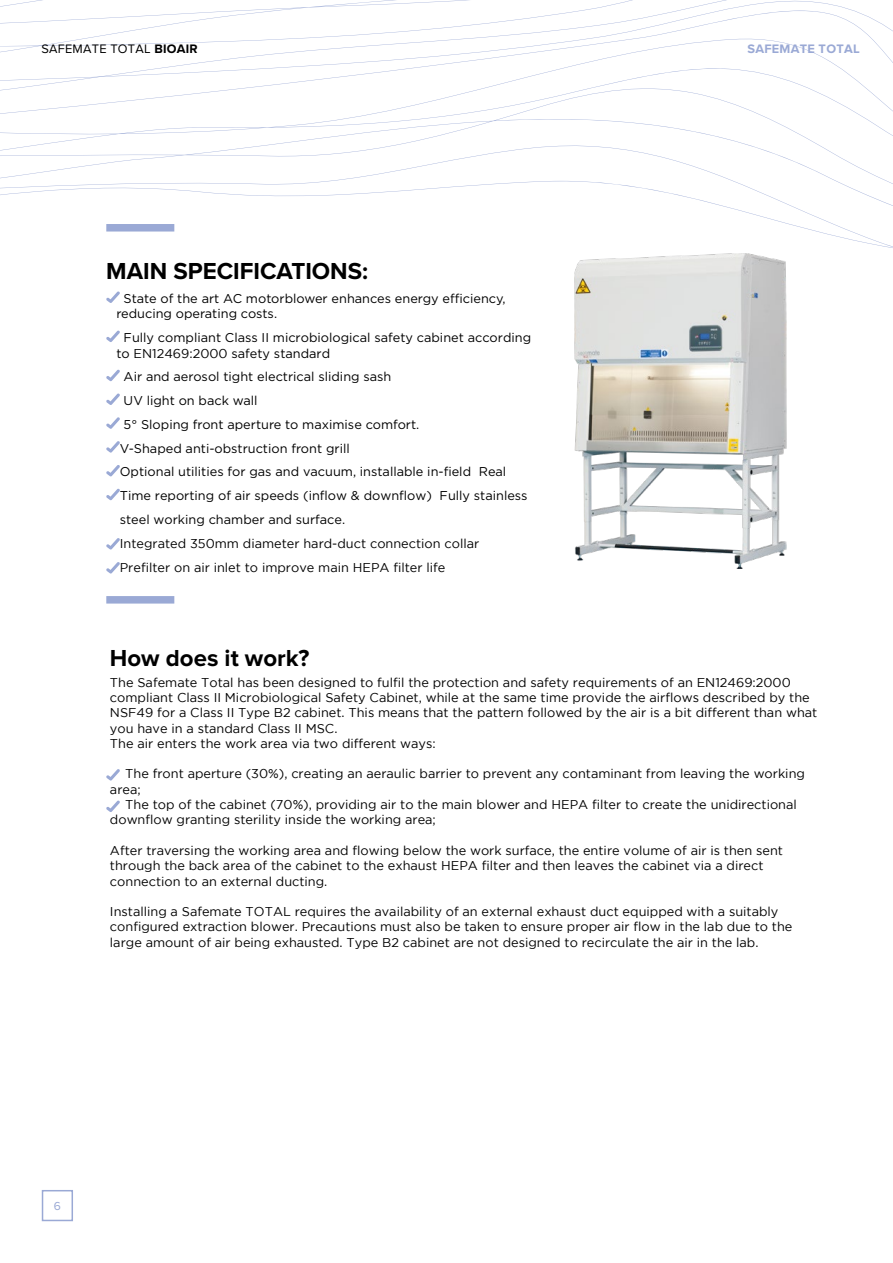
<style>
.page{position:relative;width:893px;height:1263px;background:#fff}
.page>*{position:absolute;margin:0;border:0;box-sizing:border-box;transform-origin:0 0}
.t1{font:700 24px "Proxima Nova";color:#000}
.t2{font:12.75px/15.3px "Gotham";color:#000}
.t3{font:12.75px "Proxima Nova";letter-spacing:.02em;color:#000}
.t4{font:700 12.75px "Proxima Nova";letter-spacing:.02em;color:#9aa9d5}
.t5{font:12px "Proxima Nova";color:#9aa9d5}
.s1{font-weight:700}
</style>
<div class="page">
<svg style="left:0;top:0;width:893px;height:37px"></svg>
<svg style="left:0;top:37px;width:893px;height:31px"></svg>
<svg style="left:0;top:68px;width:886px;height:37px"></svg>
<svg style="left:0;top:105px;width:893px;height:149px"></svg>
<img style="left:574px;top:254px;width:213px;height:315px">
<div style="left:42px;top:1190px;width:31px;height:31px;border:2px solid #9aa9d5"></div>
<svg style="left:106px;top:291px;width:14px;height:12px"></svg>
<svg style="left:106px;top:330px;width:14px;height:12px"></svg>
<svg style="left:106px;top:369px;width:14px;height:12px"></svg>
<svg style="left:106px;top:393px;width:14px;height:12px"></svg>
<svg style="left:106px;top:417px;width:14px;height:12px"></svg>
<svg style="left:106px;top:441px;width:14px;height:12px"></svg>
<svg style="left:106px;top:465px;width:14px;height:11px"></svg>
<svg style="left:106px;top:489px;width:14px;height:11px"></svg>
<div style="left:106px;top:224px;width:68px;height:7px;background:#9aa9d5"></div>
<svg style="left:106px;top:538px;width:14px;height:11px"></svg>
<svg style="left:106px;top:562px;width:14px;height:11px"></svg>
<div style="left:106px;top:596px;width:68px;height:7px;background:#9aa9d5"></div>
<svg style="left:106px;top:769px;width:14px;height:11px"></svg>
<svg style="left:106px;top:800px;width:14px;height:12px"></svg>
<p class="t3" style="left:41px;top:39px;width:158px">SAFEMATE TOTAL <span class="s1">BIOAIR</span></p>
<p class="t4" style="left:747px;top:39px;width:114px">SAFEMATE TOTAL</p>
<h1 class="t1" style="left:106px;top:253px;width:263px">MAIN SPECIFICATIONS:</h1>
<p class="t2" style="left:116px;top:290px;width:391px;text-indent:7px">State of the art AC motorblower enhances energy efficiency, reducing operating costs.</p>
<p class="t2" style="left:116px;top:329px;width:416px;line-height:15.8px;text-indent:7px">Fully compliant Class II microbiological safety cabinet according to EN12469:2000 safety standard</p>
<p class="t2" style="left:124px;top:369px;width:269px">Air and aerosol tight electrical sliding sash</p>
<p class="t2" style="left:124px;top:392px;width:136px">UV light on back wall</p>
<p class="t2" style="left:124px;top:416px;width:297px">5° Sloping front aperture to maximise comfort.</p>
<p class="t2" style="left:120px;top:440px;width:232px">V-Shaped anti-obstruction front grill</p>
<p class="t2" style="left:120px;top:464px;width:388px">Optional utilities for gas and vacuum, installable in-field Real</p>
<p class="t2" style="left:120px;top:488px;width:409px">Time reporting of air speeds (inflow &amp; downflow) Fully stainless</p>
<p class="t2" style="left:120px;top:511px;width:227px">steel working chamber and surface.</p>
<p class="t2" style="left:120px;top:536px;width:361px">Integrated 350mm diameter hard-duct connection collar</p>
<p class="t2" style="left:120px;top:560px;width:327px">Prefilter on air inlet to improve main HEPA filter life</p>
<h1 class="t1" style="left:110px;top:644px;width:201px">How does it work?</h1>
<p class="t2" style="left:110px;top:674px;width:709px">The Safemate Total has been designed to fulfil the protection and safety requirements of an EN12469:2000 compliant Class II Microbiological Safety Cabinet, while at the same time provide the airflows described by the NSF49 for a Class II Type B2 cabinet. This means that the pattern followed by the air is a bit different than what you have in a standard Class II MSC.<br>The air enters the work area via two different ways:</p>
<p class="t2" style="left:110px;top:766px;width:696px;text-indent:15px">The front aperture (30%), creating an aeraulic barrier to prevent any contaminant from leaving the working area;</p>
<p class="t2" style="left:110px;top:797px;width:688px;text-indent:15px">The top of the cabinet (70%), providing air to the main blower and HEPA filter to create the unidirectional downflow granting sterility inside the working area;</p>
<p class="t2" style="left:110px;top:842px;width:675px">After traversing the working area and flowing below the work surface, the entire volume of air is then sent through the back area of the cabinet to the exhaust HEPA filter and then leaves the cabinet via a direct connection to an external ducting.</p>
<p class="t2" style="left:110px;top:904px;width:684px">Installing a Safemate TOTAL requires the availability of an external exhaust duct equipped with a suitably configured extraction blower. Precautions must also be taken to ensure proper air flow in the lab due to the large amount of air being exhausted. Type B2 cabinet are not designed to recirculate the air in the lab.</p>
<p class="t5" style="left:54px;top:1197px;width:9px">6</p>
</div>
